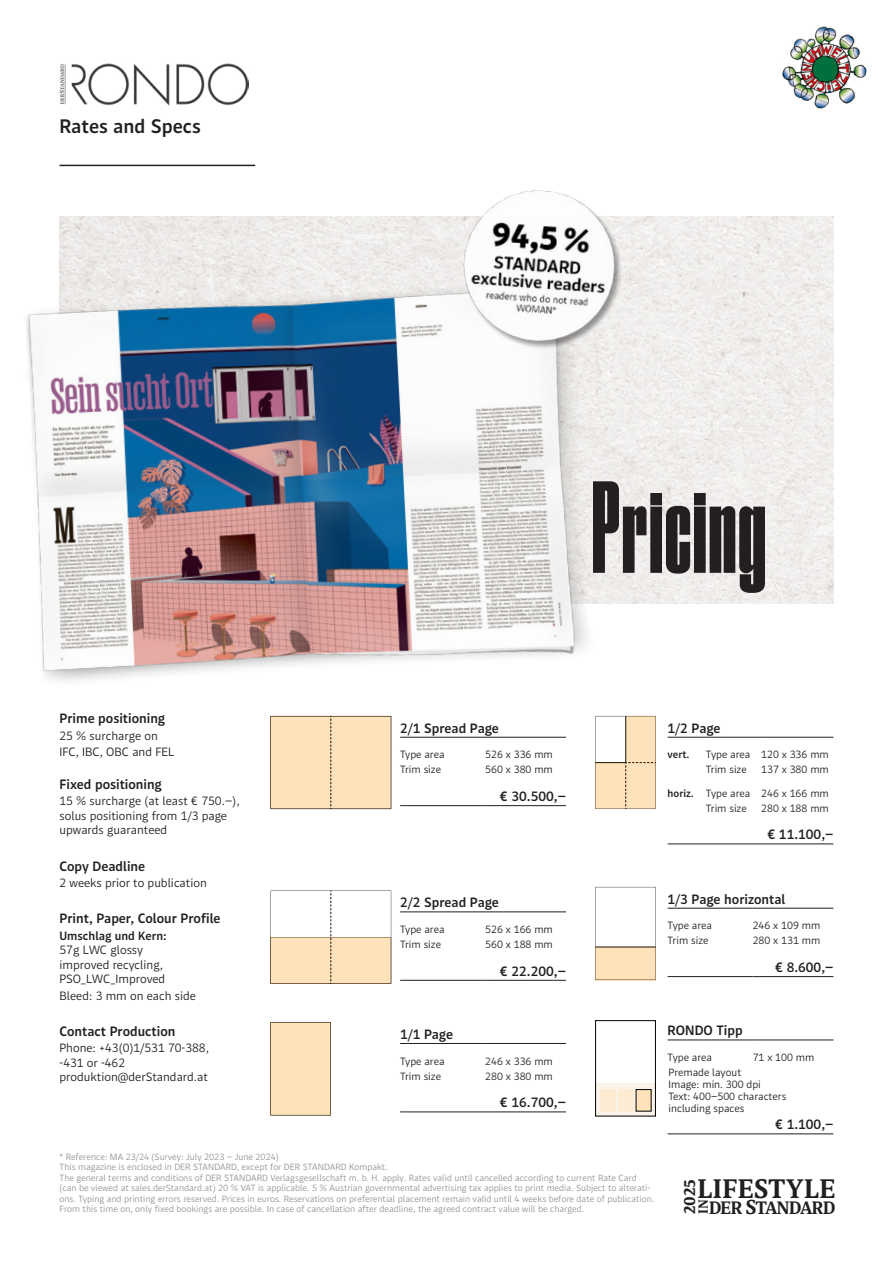
<style>
.page{position:relative;width:893px;height:1263px;background:#fff}
.page>*{position:absolute;margin:0;border:0;box-sizing:border-box;transform-origin:0 0}
.Headlines_2025{font:123px "Druk X Cond Super";letter-spacing:.02em;color:#231f20}
.t1{font:600 26.7px "ST Matilda Text";color:#231f20}
.HL_13pt{font:600 19.5px "ST Matilda Info";color:#231f20}
.t2{font:600 17.85px "ST Matilda Text";letter-spacing:-.05em;color:#231f20}
.t3{font:600 16.5px "ST Matilda Text";color:#231f20}
.HL_11pt{font:600 13.5px "ST Matilda Info";color:#231f20}
.HL_9pt{font:600 13.5px "ST Matilda Info";color:#231f20}
.Preis_9pt{font:600 13.5px "ST Matilda Info";color:#231f20}
.t4{font:600 13.2px "ST Matilda Text";color:#231f20}
.FT_8pt{font:12px/14.4px "ST Matilda Info";color:#231f20}
.FT_7pt{font:10.5px/12px "ST Matilda Info";color:#231f20}
.FT_7pt-2{font:600 10.5px "ST Matilda Info";color:#231f20}
.FT_6pt_Kleingedr{font:9px/10.5px "ST Matilda Info";color:#939598}
.s1{font-weight:600}
.s2{font-size:20.1px}
</style>
<div class="page">
<img style="left:60px;top:217px;width:773px;height:387px">
<hr style="left:400px;top:737px;width:85px;height:1px;background:#231f20">
<hr style="left:485px;top:737px;width:81px;height:1px;background:#231f20">
<hr style="left:400px;top:805px;width:85px;height:1px;background:#231f20">
<hr style="left:485px;top:805px;width:81px;height:1px;background:#231f20">
<hr style="left:400px;top:911px;width:85px;height:1px;background:#231f20">
<hr style="left:485px;top:911px;width:81px;height:1px;background:#231f20">
<hr style="left:400px;top:980px;width:85px;height:1px;background:#231f20">
<hr style="left:485px;top:980px;width:81px;height:1px;background:#231f20">
<hr style="left:400px;top:1043px;width:85px;height:1px;background:#231f20">
<hr style="left:485px;top:1043px;width:81px;height:1px;background:#231f20">
<hr style="left:400px;top:1111px;width:85px;height:1px;background:#231f20">
<hr style="left:485px;top:1111px;width:81px;height:1px;background:#231f20">
<div style="left:270px;top:1022px;width:61px;height:93px;background:#fde2ba"></div>
<hr style="left:668px;top:843px;width:38px;height:1px;background:#231f20">
<hr style="left:706px;top:843px;width:55px;height:1px;background:#231f20">
<hr style="left:761px;top:843px;width:72px;height:1px;background:#231f20">
<hr style="left:668px;top:737px;width:38px;height:1px;background:#231f20">
<hr style="left:706px;top:737px;width:55px;height:1px;background:#231f20">
<hr style="left:761px;top:737px;width:72px;height:1px;background:#231f20">
<svg style="left:595px;top:716px;width:61px;height:93px"></svg>
<svg style="left:270px;top:891px;width:121px;height:93px"></svg>
<div style="left:270px;top:716px;width:121px;height:93px;background:#fde2ba"></div>
<hr style="left:668px;top:908px;width:85px;height:1px;background:#231f20">
<hr style="left:753px;top:908px;width:80px;height:1px;background:#231f20">
<hr style="left:668px;top:976px;width:85px;height:1px;background:#231f20">
<hr style="left:753px;top:976px;width:80px;height:1px;background:#231f20">
<svg style="left:595px;top:887px;width:61px;height:93px"></svg>
<hr style="left:60px;top:165px;width:195px;height:1px;background:#231f20">
<img style="left:26px;top:262px;width:577px;height:419px">
<img style="left:60px;top:64px;width:188px;height:41px">
<img style="left:782px;top:26px;width:85px;height:83px">
<svg style="left:597px;top:1083px;width:57px;height:31px"></svg>
<div style="left:595px;top:1020px;width:61px;height:96px;border:1px solid #000"></div>
<div style="left:636px;top:1089px;width:15px;height:22px;background:#fde2ba"></div>
<div style="left:618px;top:1089px;width:16px;height:22px;background:#fdecd3"></div>
<div style="left:600px;top:1089px;width:15px;height:22px;background:#fdecd3"></div>
<hr style="left:668px;top:1039px;width:85px;height:1px;background:#231f20">
<hr style="left:753px;top:1039px;width:80px;height:1px;background:#231f20">
<hr style="left:668px;top:1133px;width:85px;height:1px;background:#231f20">
<hr style="left:753px;top:1133px;width:80px;height:1px;background:#231f20">
<img style="left:449px;top:190px;width:180px;height:186px">
<p class="HL_13pt" style="left:60px;top:113px;width:143px">Rates and Specs</p>
<p class="HL_11pt" style="left:60px;top:709px;width:107px">Prime positioning</p>
<p class="FT_8pt" style="left:60px;top:728px;width:100px">25 % surcharge on</p>
<p class="FT_8pt" style="left:60px;top:744px;width:116px">IFC, IBC, OBC and FEL</p>
<p class="HL_11pt" style="left:60px;top:775px;width:104px">Fixed positioning</p>
<p class="FT_8pt" style="left:60px;top:793px;width:182px">15 % surcharge (at least € 750.–), solus positioning from 1/3 page upwards guaranteed</p>
<p class="HL_11pt" style="left:60px;top:857px;width:87px">Copy Deadline</p>
<p class="FT_8pt" style="left:60px;top:875px;width:149px">2 weeks prior to publication</p>
<p class="HL_11pt" style="left:60px;top:909px;width:163px">Print, Paper, Colour Profile</p>
<p class="FT_8pt" style="left:60px;top:928px;width:109px"><span class="s1">Umschlag und Kern:<br></span>57g LWC glossy improved recycling,<br>PSO_LWC_Improved</p>
<p class="FT_8pt" style="left:60px;top:988px;width:138px">Bleed: 3 mm on each side</p>
<p class="HL_11pt" style="left:60px;top:1022px;width:117px">Contact Production</p>
<p class="FT_8pt" style="left:60px;top:1041px;width:151px">Phone: +43(0)1/531 70-388, -431 or -462 produktion@derStandard.at</p>
<p class="Headlines_2025" style="left:592px;top:457px;width:175px">Pricing</p>
<p class="HL_9pt" style="left:400px;top:719px;width:100px">2/1 Spread Page</p>
<p class="FT_7pt" style="left:400px;top:748px;width:46px">Type area</p>
<p class="FT_7pt" style="left:485px;top:748px;width:69px">526 x 336 mm</p>
<p class="FT_7pt" style="left:400px;top:763px;width:42px">Trim size</p>
<p class="FT_7pt" style="left:485px;top:763px;width:69px">560 x 380 mm</p>
<p class="Preis_9pt" style="left:500px;top:787px;width:68px">€ 30.500,–</p>
<p class="HL_9pt" style="left:400px;top:893px;width:100px">2/2 Spread Page</p>
<p class="FT_7pt" style="left:400px;top:923px;width:46px">Type area</p>
<p class="FT_7pt" style="left:485px;top:923px;width:69px">526 x 166 mm</p>
<p class="FT_7pt" style="left:400px;top:938px;width:42px">Trim size</p>
<p class="FT_7pt" style="left:485px;top:938px;width:69px">560 x 188 mm</p>
<p class="Preis_9pt" style="left:500px;top:962px;width:68px">€ 22.200,–</p>
<p class="HL_9pt" style="left:400px;top:1025px;width:54px">1/1 Page</p>
<p class="FT_7pt" style="left:400px;top:1055px;width:46px">Type area</p>
<p class="FT_7pt" style="left:485px;top:1055px;width:69px">246 x 336 mm</p>
<p class="FT_7pt" style="left:400px;top:1069px;width:42px">Trim size</p>
<p class="FT_7pt" style="left:485px;top:1069px;width:69px">280 x 380 mm</p>
<p class="Preis_9pt" style="left:500px;top:1093px;width:68px">€ 16.700,–</p>
<p class="HL_9pt" style="left:668px;top:719px;width:54px">1/2 Page</p>
<p class="FT_7pt-2" style="left:668px;top:748px;width:23px">vert.</p>
<p class="FT_7pt" style="left:706px;top:748px;width:46px">Type area</p>
<p class="FT_7pt" style="left:761px;top:748px;width:69px">120 x 336 mm</p>
<p class="FT_7pt" style="left:706px;top:763px;width:42px">Trim size</p>
<p class="FT_7pt" style="left:761px;top:763px;width:69px">137 x 380 mm</p>
<p class="FT_7pt-2" style="left:668px;top:786px;width:28px">horiz.</p>
<p class="FT_7pt" style="left:706px;top:787px;width:46px">Type area</p>
<p class="FT_7pt" style="left:761px;top:787px;width:69px">246 x 166 mm</p>
<p class="FT_7pt" style="left:706px;top:801px;width:42px">Trim size</p>
<p class="FT_7pt" style="left:761px;top:801px;width:69px">280 x 188 mm</p>
<p class="Preis_9pt" style="left:767px;top:825px;width:68px">€ 11.100,–</p>
<p class="HL_9pt" style="left:668px;top:890px;width:119px">1/3 Page horizontal</p>
<p class="FT_7pt" style="left:668px;top:919px;width:46px">Type area</p>
<p class="FT_7pt" style="left:753px;top:919px;width:69px">246 x 109 mm</p>
<p class="FT_7pt" style="left:668px;top:934px;width:42px">Trim size</p>
<p class="FT_7pt" style="left:753px;top:934px;width:69px">280 x 131 mm</p>
<p class="Preis_9pt" style="left:775px;top:958px;width:60px">€ 8.600,–</p>
<p class="HL_9pt" style="left:668px;top:1021px;width:76px">RONDO Tipp</p>
<p class="FT_7pt" style="left:668px;top:1051px;width:46px">Type area</p>
<p class="FT_7pt" style="left:753px;top:1051px;width:63px">71 x 100 mm</p>
<p class="FT_7pt" style="left:668px;top:1066px;width:94px">Premade layout<br>Image: min. 300 dpi</p>
<p class="FT_7pt" style="left:668px;top:1090px;width:119px">Text: 400–500 characters including spaces</p>
<p class="Preis_9pt" style="left:775px;top:1115px;width:60px">€ 1.100,–</p>
<p class="FT_6pt_Kleingedr" style="left:60px;top:1151px;width:221px">* Reference: MA 23/24 (Survey: July 2023 – June 2024)</p>
<p class="FT_6pt_Kleingedr" style="left:60px;top:1161px;width:330px">This magazine is enclosed in DER STANDARD, except for DER STANDARD Kompakt.</p>
<p class="FT_6pt_Kleingedr" style="left:60px;top:1172px;width:596px">The general terms and conditions of DER STANDARD Verlagsgesellschaft m. b. H. apply. Rates valid until cancelled according to current Rate Card (can be viewed at sales.derStandard.at) 20 % VAT is applicable. 5 % Austrian governmental advertising tax applies to print media. Subject to alterati&shy;ons. Typing and printing errors reserved. Prices in euros. Reservations on preferential placement remain valid until 4 weeks before date of publication.<br>From this time on, only fixed bookings are possible. In case of cancellation after deadline, the agreed contract value will be charged.</p>
<p class="t1" style="left:697px;top:1170px;width:140px">LIFESTYLE</p>
<p class="t3" style="left:678px;top:1214px;width:37px;rotate:-90deg">2025</p>
<p class="t4" style="left:694px;top:1214px;width:16px;rotate:-90deg">IN</p>
<p class="t2" style="left:709px;top:1195px;width:128px">DER <span class="s2">S</span>TANDARD</p>
</div>
